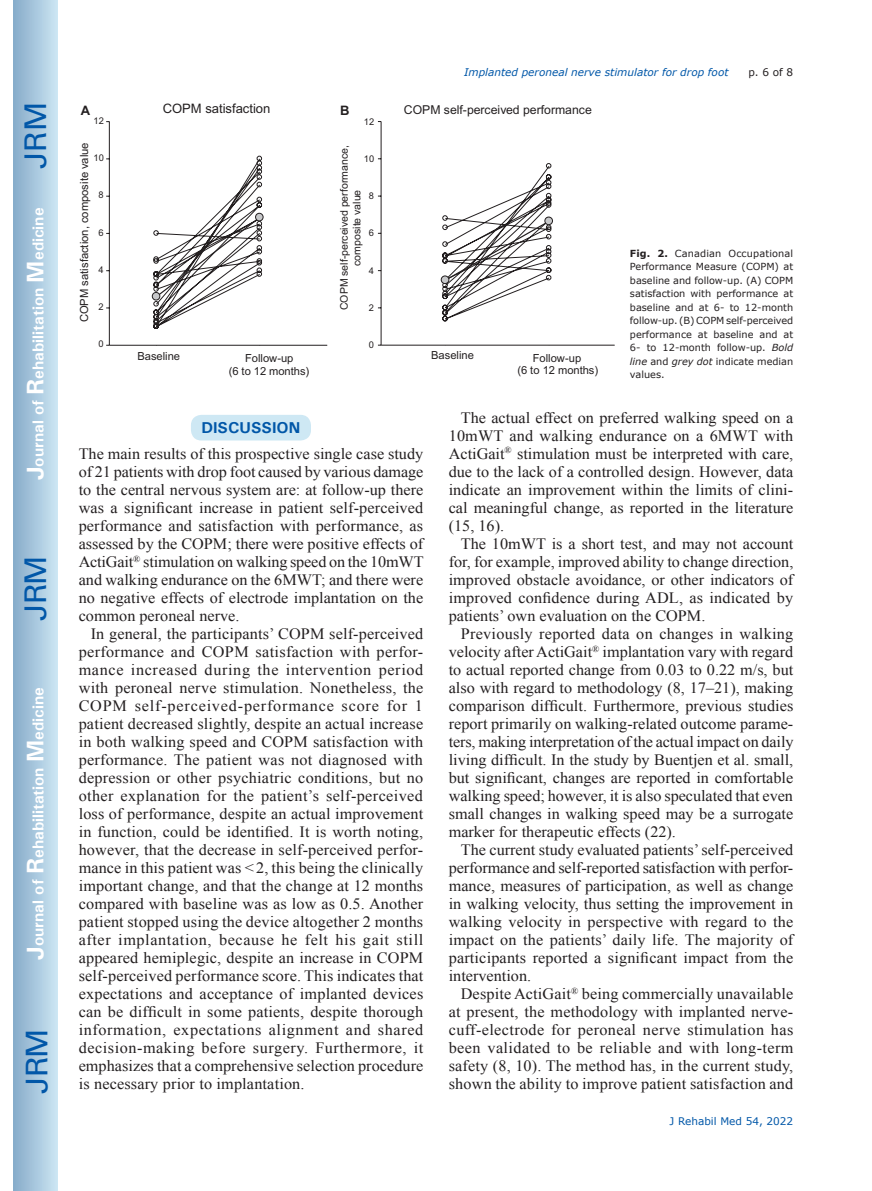
<style>
.page{position:relative;width:872px;height:1191px;background:#fff}
.page>*{position:absolute;margin:0;border:0;box-sizing:border-box;transform-origin:0 0}
.t1{font:30px "Univers";letter-spacing:-.03em;color:#0157a8}
.Txi{font:15.75px/18px "Times New Roman";letter-spacing:.005em;color:#231f20;text-align:justify}
.Tx{font:15.75px/18px "Times New Roman";color:#231f20;text-align:justify}
.t2{font:700 15.75px "Univers";color:#fff}
.H1{font:700 15.75px "Univers";color:#0157a8}
.t3{font:13.05px "Arial";color:#231f20}
.t4{font:700 13.05px "Arial";color:#231f20}
.t5{font:12.3px "Arial";color:#231f20}
.t6{font:11.25px "Arial";color:#231f20}
.t7{font:11.1px/12.9px "Arial";color:#231f20;text-align:center}
.t8{font:10.5px/12.6px "Arial";color:#231f20;text-align:center}
.t9{font:italic 10.5px "Verdana";color:#0157a8}
.t10{font:10.5px "Verdana";color:#0157a8}
.t11{font:10.5px "Verdana";color:#231f20}
.Fig_caption{font:9.75px/13.5px "Verdana";color:#231f20;text-align:justify}
.t12{font:9.3px "Arial";color:#231f20}
.s1{font-size:24px}
.s2{font-weight:700}
.s3{font-style:italic}
</style>
<div class="page">
<div style="left:14px;top:0;width:43px;height:1191px;background:linear-gradient(to right,#88acca,#cbe5f2)"></div>
<div style="left:191px;top:415px;width:120px;height:25px;background:#cee8f4;border-radius:10px"></div>
<hr style="left:109px;top:345px;width:218px;height:1px;background:#231f20">
<hr style="left:109px;top:122px;width:1px;height:223px;background:#231f20">
<svg style="left:153px;top:155px;width:109px;height:174px"></svg>
<div style="left:152px;top:292px;width:8px;height:8px;background:#c7c8ca;border-radius:50%"></div>
<div style="left:152px;top:292px;width:8px;height:8px;border:1px solid #231f20;border-radius:50%"></div>
<div style="left:255px;top:213px;width:8px;height:8px;background:#c7c8ca;border-radius:50%"></div>
<div style="left:255px;top:213px;width:8px;height:8px;border:1px solid #231f20;border-radius:50%"></div>
<hr style="left:381px;top:345px;width:233px;height:1px;background:#231f20">
<hr style="left:381px;top:121px;width:1px;height:224px;background:#231f20">
<svg style="left:442px;top:163px;width:110px;height:159px"></svg>
<div style="left:441px;top:276px;width:8px;height:7px;background:#c7c8ca;border-radius:50%"></div>
<div style="left:441px;top:275px;width:8px;height:9px;border:1px solid #231f20;border-radius:50%"></div>
<div style="left:545px;top:217px;width:7px;height:8px;background:#c7c8ca;border-radius:50%"></div>
<div style="left:544px;top:217px;width:9px;height:8px;border:1px solid #231f20;border-radius:50%"></div>
<h1 class="t1" style="left:18px;top:169px;width:68px;rotate:-90deg">JRM</h1>
<p class="t2" style="left:28px;top:480px;width:274px;rotate:-90deg"><span class="s1">J</span>ournal of <span class="s1">R</span>ehabilitation <span class="s1">M</span>edicine</p>
<h1 class="t1" style="left:18px;top:620px;width:67px;rotate:-90deg">JRM</h1>
<p class="t2" style="left:28px;top:959px;width:274px;rotate:-90deg"><span class="s1">J</span>ournal of <span class="s1">R</span>ehabilitation <span class="s1">M</span>edicine</p>
<h1 class="t1" style="left:19px;top:1093px;width:67px;rotate:-90deg">JRM</h1>
<p class="t3" style="left:163px;top:101px;width:109px">COPM satisfaction</p>
<p class="t4" style="left:81px;top:101px;width:11px">A</p>
<p class="t4" style="left:340px;top:101px;width:11px">B</p>
<p class="t12" style="left:94px;top:115px;width:12px">12</p>
<p class="t12" style="left:364px;top:116px;width:12px">12</p>
<p class="t6" style="left:78px;top:322px;width:181px;rotate:-90deg">COPM satisfaction, composite value</p>
<p class="t12" style="left:94px;top:152px;width:12px">10</p>
<p class="t12" style="left:98px;top:190px;width:7px">8</p>
<p class="t12" style="left:98px;top:227px;width:7px">6</p>
<p class="t12" style="left:98px;top:264px;width:7px">4</p>
<p class="t12" style="left:98px;top:301px;width:7px">2</p>
<p class="t8" style="left:338px;top:310px;width:166px;rotate:-90deg">COPM self-perceived performance, composite value</p>
<p class="t12" style="left:364px;top:153px;width:12px">10</p>
<p class="t12" style="left:369px;top:190px;width:7px">8</p>
<p class="t12" style="left:369px;top:228px;width:7px">6</p>
<p class="t12" style="left:369px;top:265px;width:7px">4</p>
<p class="t12" style="left:369px;top:302px;width:7px">2</p>
<p class="t12" style="left:98px;top:339px;width:7px">0</p>
<p class="t12" style="left:369px;top:339px;width:7px">0</p>
<p class="t7" style="left:137px;top:349px;width:44px">Baseline</p>
<p class="t7" style="left:229px;top:352px;width:82px">Follow-up<br>(6 to 12 months)</p>
<p class="t9" style="left:464px;top:65px;width:266px">Implanted peroneal nerve stimulator for drop foot</p>
<p class="t11" style="left:748px;top:65px;width:46px">p. 6 of 8</p>
<p class="t5" style="left:404px;top:102px;width:189px">COPM self-perceived performance</p>
<p class="t7" style="left:431px;top:349px;width:44px">Baseline</p>
<p class="t7" style="left:517px;top:352px;width:82px;line-height:12.1px">Follow-up<br>(6 to 12 months)</p>
<p class="Fig_caption" style="left:630px;top:246px;width:165px"><span class="s2">Fig. 2.</span> Canadian Occupational Performance Measure (COPM) at baseline and follow-up. (A) COPM satisfaction with performance at baseline and at 6- to 12-month follow-up. (B) COPM self-perceived performance at baseline and at 6- to 12-month follow-up. <span class="s3">Bold line</span> and <span class="s3">grey dot</span> indicate median values.</p>
<p class="H1" style="left:201px;top:418px;width:100px">DISCUSSION</p>
<p class="Tx" style="left:79px;top:444px;width:346px">The main results of this prospective single case study of 21 patients with drop foot caused by various damage to the central nervous system are: at follow-up there was a significant increase in patient self-perceived performance and satisfaction with performance, as assessed by the COPM; there were positive effects of ActiGait<sup>®</sup> stimulation on walking speed on the 10mWT and walking endurance on the 6MWT; and there were no negative effects of electrode implantation on the common peroneal nerve.</p>
<p class="Txi" style="left:79px;top:624px;width:346px;text-indent:12px">In general, the participants’ COPM self-perceived performance and COPM satisfaction with perfor&shy;mance increased during the intervention period with peroneal nerve stimulation. Nonetheless, the COPM self-perceived-performance score for 1 patient decreased slightly, despite an actual increase in both walking speed and COPM satisfaction with performance. The patient was not diagnosed with depression or other psychiatric conditions, but no other explanation for the patient’s self-perceived loss of performance, despite an actual improvement in function, could be identified. It is worth noting, however, that the decrease in self-perceived perfor&shy;mance in this patient was &lt;2, this being the clinically important change, and that the change at 12 months compared with baseline was as low as 0.5. Another patient stopped using the device altogether 2 months after implantation, because he felt his gait still appeared hemiplegic, despite an increase in COPM self-perceived performance score. This indicates that expectations and acceptance of implanted devices can be difficult in some patients, despite thorough information, expectations alignment and shared decision-making before surgery. Furthermore, it emphasizes that a comprehensive selection procedure is necessary prior to implantation.</p>
<p class="Txi" style="left:449px;top:408px;width:346px;text-indent:12px">The actual effect on preferred walking speed on a 10mWT and walking endurance on a 6MWT with ActiGait<sup>®</sup> stimulation must be interpreted with care, due to the lack of a controlled design. However, data indicate an improvement within the limits of clini&shy;cal meaningful change, as reported in the literature (15, 16).</p>
<p class="Txi" style="left:449px;top:534px;width:346px;text-indent:12px">The 10mWT is a short test, and may not account for, for example, improved ability to change direction, improved obstacle avoidance, or other indicators of improved confidence during ADL, as indicated by patients’ own evaluation on the COPM.</p>
<p class="Txi" style="left:449px;top:624px;width:346px;text-indent:12px">Previously reported data on changes in walking velocity after ActiGait<sup>®</sup> implantation vary with regard to actual reported change from 0.03 to 0.22 m/s, but also with regard to methodology (8, 17–21), making comparison difficult. Furthermore, previous studies report primarily on walking-related outcome parame&shy;ters, making interpretation of the actual impact on daily living difficult. In the study by Buentjen et al. small, but significant, changes are reported in comfortable walking speed; however, it is also speculated that even small changes in walking speed may be a surrogate marker for therapeutic effects (22).</p>
<p class="Txi" style="left:449px;top:840px;width:346px;text-indent:12px">The current study evaluated patients’ self-perceived performance and self-reported satisfaction with perfor&shy;mance, measures of participation, as well as change in walking velocity, thus setting the improvement in walking velocity in perspective with regard to the impact on the patients’ daily life. The majority of participants reported a significant impact from the intervention.</p>
<p class="Txi" style="left:449px;top:984px;width:346px;text-indent:12px">Despite ActiGait<sup>®</sup> being commercially unavailable at present, the methodology with implanted nerve&shy;cuff-electrode for peroneal nerve stimulation has been validated to be reliable and with long-term safety (8, 10). The method has, in the current study, shown the ability to improve patient satisfaction and</p>
<p class="t10" style="left:669px;top:1114px;width:125px">J Rehabil Med 54, 2022</p>
</div>
